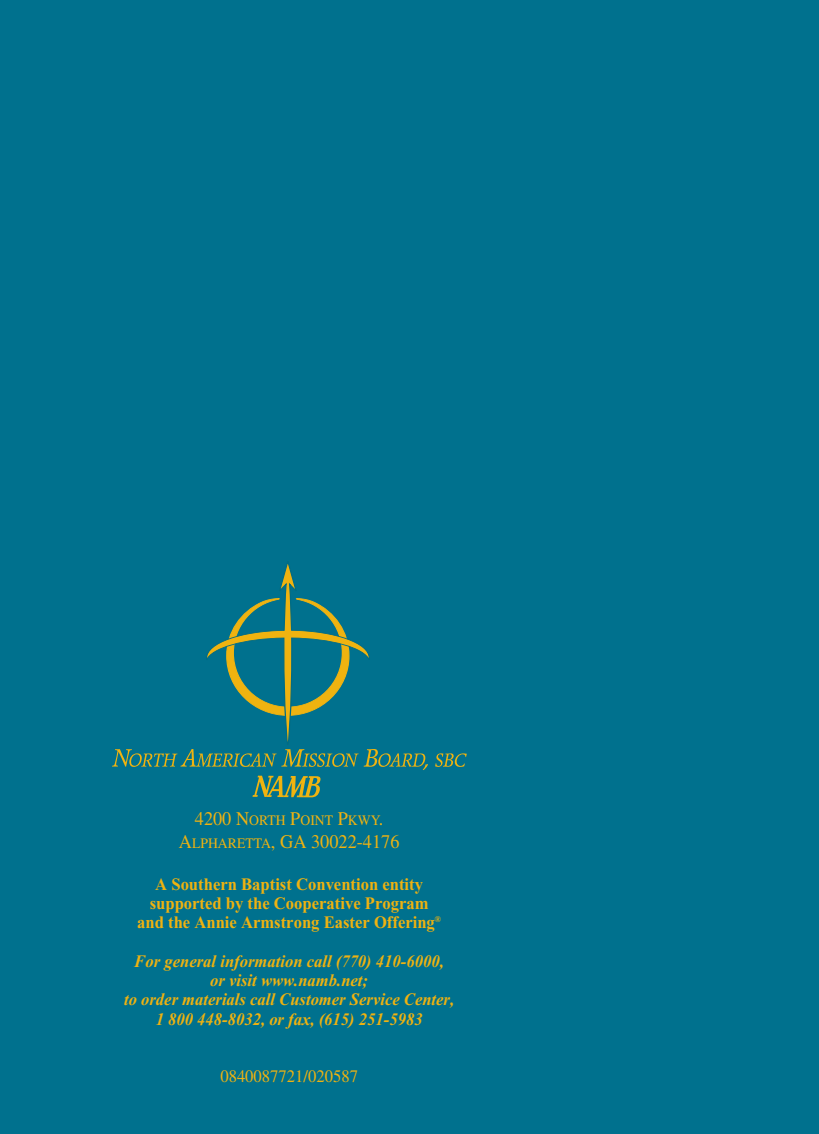
<style>
.page{position:relative;width:819px;height:1134px;background:#00718e}
.page>*{position:absolute;margin:0;border:0;box-sizing:border-box;transform-origin:0 0}
.t1{font:19.25px "Times";color:#efb211;scale:.95 1}
.t2{font:italic 700 17.5px/19.2px "Times New Roman";color:#efb211;text-align:center;scale:.95 1}
.t3{font:700 17.5px/19.2px "Times New Roman";color:#efb211;text-align:center;scale:.95 1}
.t4{font:17.5px "Times";color:#efb211;scale:.95 1}
.t5{font:14.35px "Times";color:#efb211;scale:.95 1}
.s1{font-size:19.25px}
.s2{font-size:14.35px}
</style>
<div class="page">
<svg style="left:112px;top:564px;width:316px;height:206px"></svg>
<svg style="left:435px;top:753px;width:32px;height:14px"></svg>
<svg style="left:252px;top:776px;width:69px;height:21px"></svg>
<p class="t5" style="left:195px;top:815px;width:200px"><span class="s1">4200 N</span>ORTH <span class="s1">P</span>OINT <span class="s1">P</span>KWY<span class="s1">.</span></p>
<p class="t1" style="left:179px;top:835px;width:234px">A<span class="s2">LPHARETTA</span>, GA 30022-4176</p>
<p class="t3" style="left:137px;top:876px;width:321px">A Southern Baptist Convention entity supported by the Cooperative Program and the Annie Armstrong Easter Offering<sup>®</sup></p>
<p class="t2" style="left:124px;top:953px;width:349px">For general information call (770) 410-6000,<br>or visit www.namb.net;<br>to order materials call Customer Service Center, 1 800 448-8032, or fax, (615) 251-5983</p>
<p class="t4" style="left:220px;top:1070px;width:146px">0840087721/020587</p>
</div>
